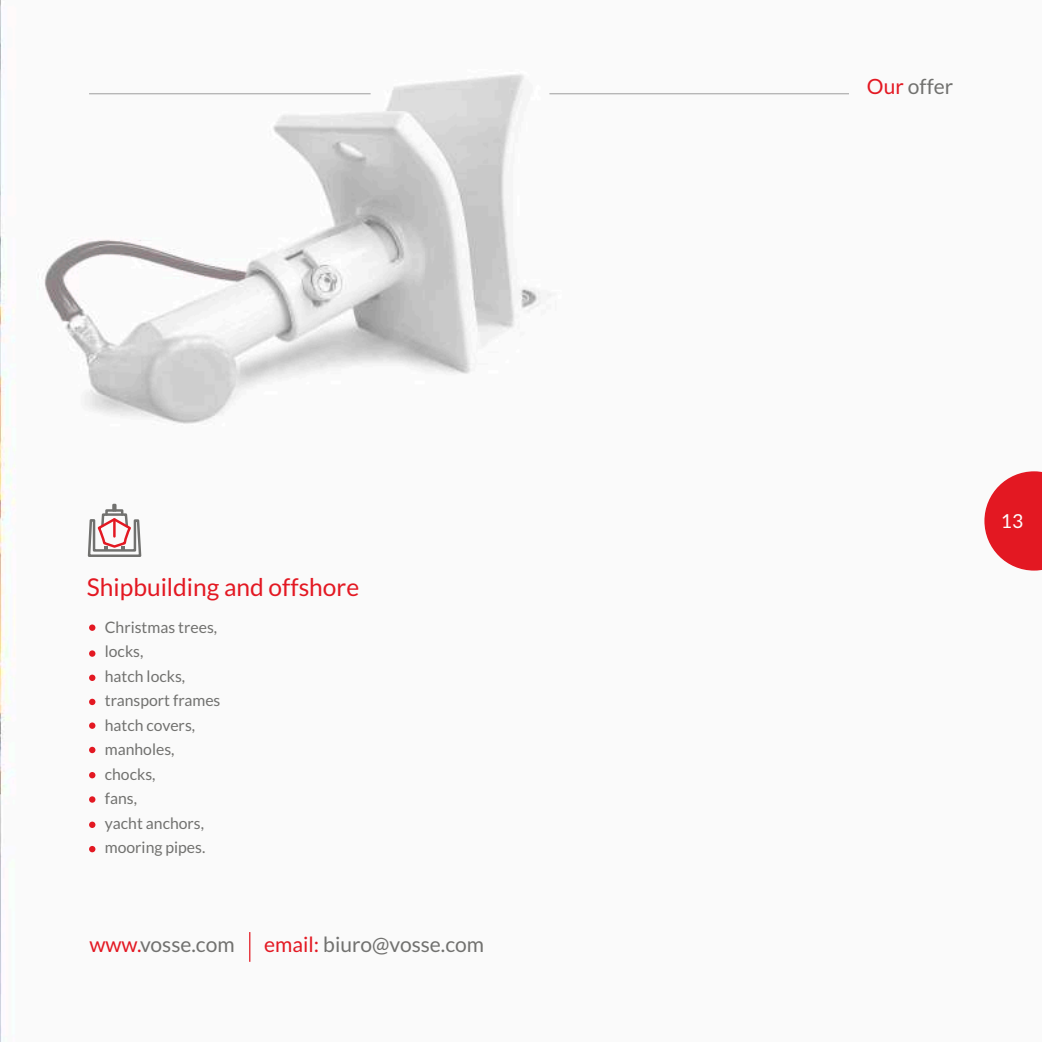
<style>
.page{position:relative;width:1042px;height:1042px;background:#fff}
.page>*{position:absolute;margin:0;border:0;box-sizing:border-box;transform-origin:0 0}
.t1{font:24.5px "Lato";color:#e31822}
.t2{font:21px "Lato";color:#71716f}
.t3{font:19.25px "Lato";color:#fefefe}
.t4{font:15.75px/24.5px "Lato";color:#71716f}
.s1{color:#e31822}
</style>
<div class="page">
<img style="left:0;top:0;width:1041px;height:1042px">
<hr style="left:549px;top:93px;width:300px;height:1px;background:#9d9d9d">
<hr style="left:89px;top:93px;width:282px;height:1px;background:#9d9d9d">
<svg style="left:984px;top:471px;width:58px;height:99px"></svg>
<hr style="left:249px;top:932px;width:1px;height:30px;background:#e31822">
<svg style="left:89px;top:699px;width:6px;height:6px"></svg>
<div style="left:89px;top:722px;width:6px;height:7px;background:#e31822;border-radius:50%"></div>
<svg style="left:89px;top:747px;width:6px;height:6px"></svg>
<svg style="left:89px;top:772px;width:6px;height:6px"></svg>
<div style="left:89px;top:796px;width:6px;height:7px;background:#e31822;border-radius:50%"></div>
<div style="left:105px;top:509px;width:18px;height:7px;border:2px solid #71716f"></div>
<div style="left:112px;top:504px;width:5px;height:8px;border:2px solid #71716f"></div>
<svg style="left:86px;top:512px;width:57px;height:46px"></svg>
<hr style="left:113px;top:519px;width:3px;height:17px;background:#e31822">
<div style="left:89px;top:674px;width:6px;height:7px;background:#e31822;border-radius:50%"></div>
<div style="left:89px;top:650px;width:6px;height:7px;background:#e31822;border-radius:50%"></div>
<div style="left:89px;top:624px;width:6px;height:7px;background:#e31822;border-radius:50%"></div>
<div style="left:89px;top:821px;width:6px;height:7px;background:#e31822;border-radius:50%"></div>
<svg style="left:89px;top:846px;width:6px;height:6px"></svg>
<h1 class="t1" style="left:87px;top:576px;width:274px">Shipbuilding and offshore</h1>
<p class="t4" style="left:105px;top:615px;width:117px">Christmas trees, locks,<br>hatch locks, transport frames hatch covers, manholes, chocks,<br>fans,<br>yacht anchors, mooring pipes.</p>
<h2 class="t2" style="left:89px;top:935px;width:147px"><span class="s1">www.</span>vosse.com</h2>
<h2 class="t2" style="left:264px;top:935px;width:221px"><span class="s1">email:</span> biuro@vosse.com</h2>
<h2 class="t2" style="left:867px;top:77px;width:88px"><span class="s1">Our</span> offer</h2>
<p class="t3" style="left:1001px;top:512px;width:24px">13</p>
</div>
